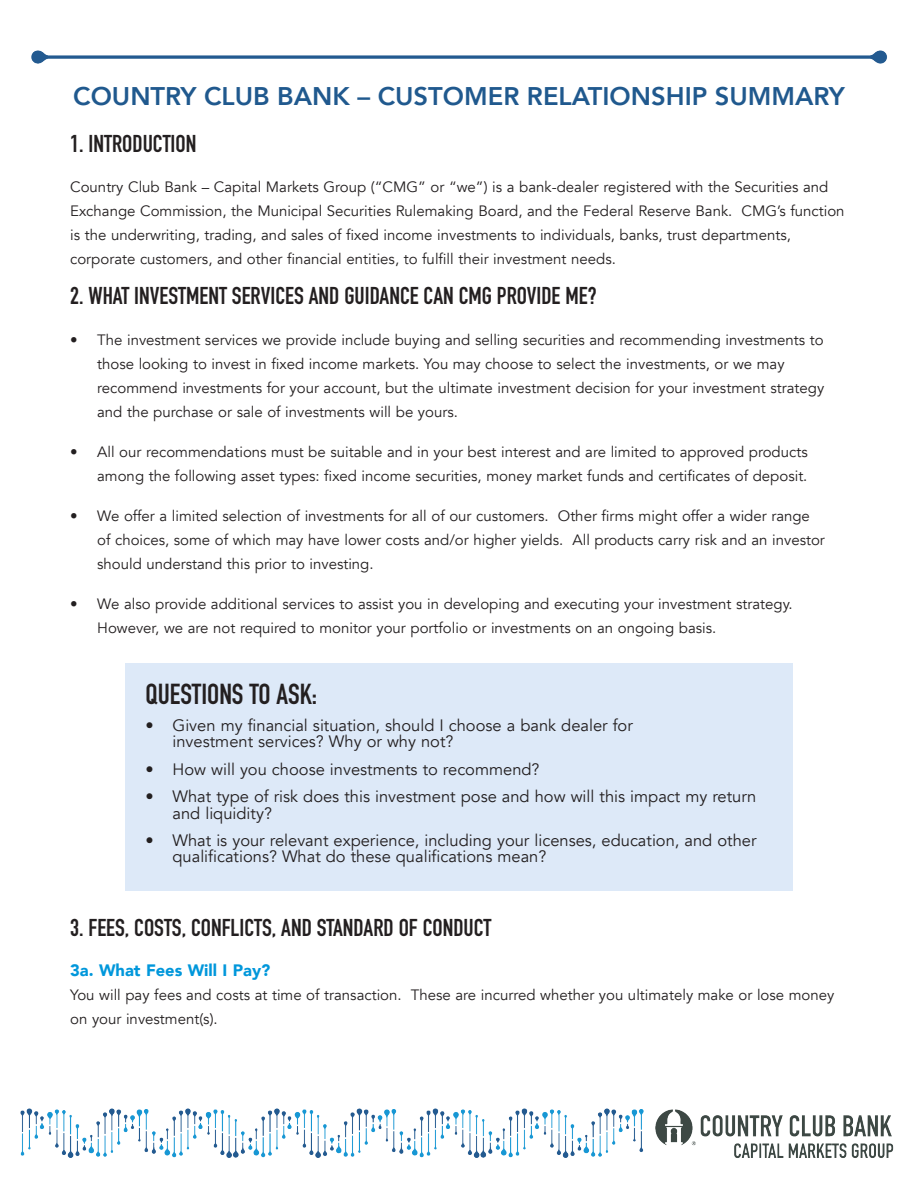
<style>
.page{position:relative;width:918px;height:1188px;background:#fff}
.page>*{position:absolute;margin:0;border:0;box-sizing:border-box;transform-origin:0 0}
.t1{font:700 28.5px "DIN Condensed";color:#231f20}
.t2{font:800 25.5px "Avenir";color:#20598e}
.t3{font:700 24px "DIN Condensed";color:#231f20}
.t4{font:16.5px/16.5px "Avenir";color:#231f20}
.t5{font:900 16.5px "Avenir";color:#0097db}
.t6{font:15px/24px "Avenir";color:#231f20}
</style>
<div class="page">
<img style="left:20px;top:50px;width:874px;height:1108px">
<div style="left:125px;top:663px;width:668px;height:228px;background:#dde9f8"></div>
<p class="t2" style="left:73px;top:76px;width:773px">COUNTRY CLUB BANK – CUSTOMER RELATIONSHIP SUMMARY</p>
<p class="t3" style="left:70px;top:128px;width:128px">1. INTRODUCTION</p>
<p class="t6" style="left:70px;top:175px;width:776px">Country Club Bank – Capital Markets Group (“CMG” or “we”) is a bank-dealer registered with the Securities and Exchange Commission, the Municipal Securities Rulemaking Board, and the Federal Reserve Bank. CMG’s function is the underwriting, trading, and sales of fixed income investments to individuals, banks, trust departments, corporate customers, and other financial entities, to fulfill their investment needs.</p>
<p class="t3" style="left:70px;top:280px;width:528px">2. WHAT INVESTMENT SERVICES AND GUIDANCE CAN CMG PROVIDE ME?</p>
<p class="t6" style="left:97px;top:328px;width:729px;text-indent:-27px">• The investment services we provide include buying and selling securities and recommending investments to those looking to invest in fixed income markets. You may choose to select the investments, or we may recommend investments for your account, but the ultimate investment decision for your investment strategy and the purchase or sale of investments will be yours.</p>
<p class="t6" style="left:70px;top:440px;width:739px;text-align:right">• All our recommendations must be suitable and in your best interest and are limited to approved products among the following asset types: fixed income securities, money market funds and certificates of deposit.</p>
<p class="t6" style="left:97px;top:504px;width:729px;text-indent:-27px">• We offer a limited selection of investments for all of our customers. Other firms might offer a wider range of choices, some of which may have lower costs and/or higher yields. All products carry risk and an investor should understand this prior to investing.</p>
<p class="t6" style="left:97px;top:592px;width:697px;text-indent:-27px">• We also provide additional services to assist you in developing and executing your investment strategy.<br>However, we are not required to monitor your portfolio or investments on an ongoing basis.</p>
<p class="t1" style="left:146px;top:675px;width:173px">QUESTIONS TO ASK:</p>
<p class="t4" style="left:173px;top:717px;width:462px;text-indent:-27px">• Given my financial situation, should I choose a bank dealer for investment services? Why or why not?</p>
<p class="t4" style="left:146px;top:761px;width:396px">• How will you choose investments to recommend?</p>
<p class="t4" style="left:173px;top:788px;width:585px;text-indent:-27px">• What type of risk does this investment pose and how will this impact my return and liquidity?</p>
<p class="t4" style="left:173px;top:832px;width:585px;text-indent:-27px">• What is your relevant experience, including your licenses, education, and other qualifications? What do these qualifications mean?</p>
<p class="t3" style="left:70px;top:912px;width:423px">3. FEES, COSTS, CONFLICTS, AND STANDARD OF CONDUCT</p>
<p class="t5" style="left:70px;top:956px;width:202px">3a. What Fees Will I Pay?</p>
<p class="t6" style="left:70px;top:983px;width:766px">You will pay fees and costs at time of transaction. These are incurred whether you ultimately make or lose money on your investment(s).</p>
</div>
